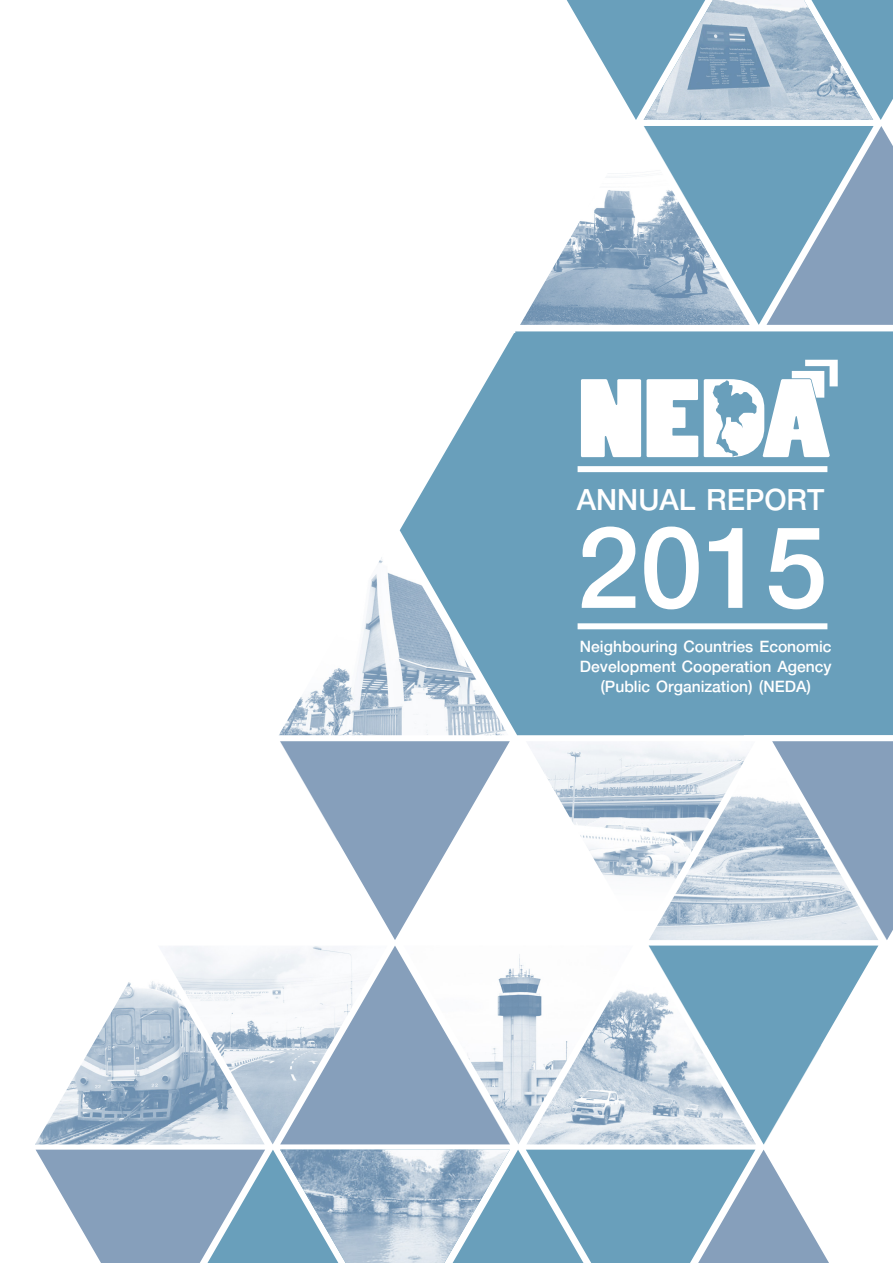
<style>
.page{position:relative;width:893px;height:1263px;background:#fff}
.page>*{position:absolute;margin:0;border:0;box-sizing:border-box;transform-origin:0 0}
.t1{font:172.65px "Kittithada Medium 65";color:#fff}
.t2{font:44.7px "Kittithada Medium 65";color:#fff}
.t3{font:24px "Kittithada Medium 65";color:#fff}
</style>
<div class="page">
<img style="left:35px;top:981px;width:123px;height:163px">
<div style="left:387px;top:946px;width:17px;height:198px;background:#869fbb"></div>
<img style="left:633px;top:945px;width:16px;height:199px">
<div style="left:874px;top:126px;width:19px;height:199px;background:#869fbb"></div>
<img style="left:520px;top:177px;width:124px;height:148px">
<img style="left:279px;top:557px;width:121px;height:178px">
<img style="left:755px;top:797px;width:17px;height:143px">
<img style="left:158px;top:946px;width:229px;height:198px">
<img style="left:404px;top:954px;width:229px;height:190px">
<svg style="left:644px;top:126px;width:230px;height:199px;background:#85aac3"></svg>
<svg style="left:649px;top:945px;width:229px;height:199px"></svg>
<svg style="left:36px;top:1149px;width:793px;height:114px;background:#92b1c8"></svg>
<svg style="left:567px;top:0;width:326px;height:120px"></svg>
<svg style="left:280px;top:741px;width:230px;height:199px"></svg>
<svg style="left:772px;top:741px;width:121px;height:199px;background:#a9bbce"></svg>
<svg style="left:649px;top:910px;width:106px;height:30px;background:#ced9e4"></svg>
<img style="left:528px;top:742px;width:227px;height:168px">
<svg style="left:400px;top:331px;width:493px;height:404px;background:#79a9c2"></svg>
<svg style="left:581px;top:379px;width:60px;height:78px"></svg>
<svg style="left:647px;top:379px;width:51px;height:78px"></svg>
<svg style="left:704px;top:360px;width:134px;height:97px"></svg>
<div style="left:578px;top:466px;width:249px;height:6px;background:#fff"></div>
<div style="left:578px;top:623px;width:249px;height:6px;background:#fff"></div>
<p class="t2" style="left:577px;top:475px;width:249px">ANNUAL REPORT</p>
<p class="t1" style="left:578px;top:473px;width:251px">2015</p>
<p class="t3" style="left:580px;top:633px;width:253px">Neighbouring Countries Economic</p>
<p class="t3" style="left:580px;top:654px;width:253px">Development Cooperation Agency</p>
<p class="t3" style="left:600px;top:674px;width:212px">(Public Organization) (NEDA)</p>
</div>
